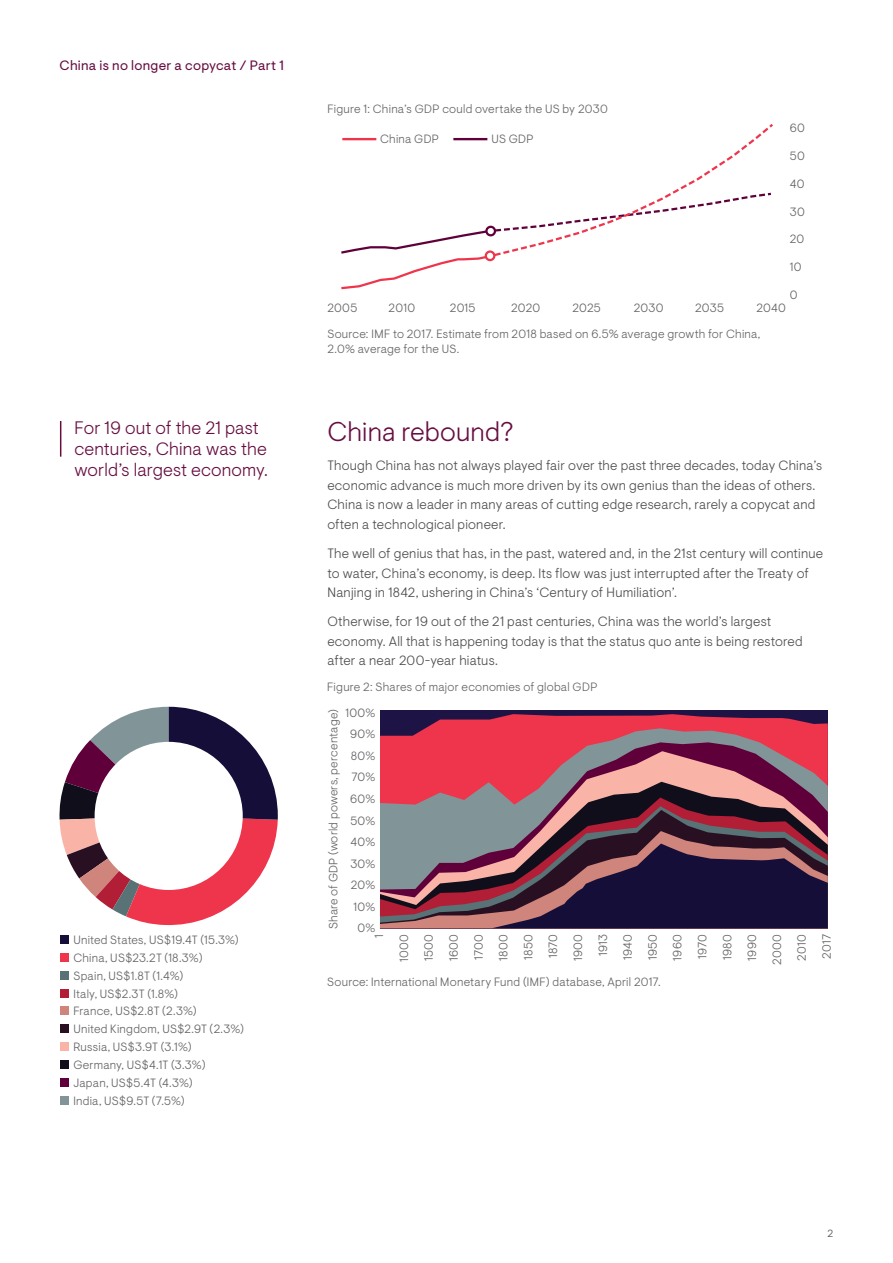
<style>
.page{position:relative;width:893px;height:1263px;background:#fff}
.page>*{position:absolute;margin:0;border:0;box-sizing:border-box;transform-origin:0 0}
.Sub_Headline_18pt{font:300 27px "Ninety One Visuelt Display";letter-spacing:.01em;color:#660e41}
.PULL_OUT_QUOTE_RED{font:300 18px/21px "Ninety One Visuelt";letter-spacing:.01em;color:#660e41}
.MAIN_-_TEXT{font:300 13.5px/19.5px "Ninety One Visuelt";letter-spacing:.015em;color:#4b4c4d}
.t1{font:13.5px "Ninety One Visuelt";letter-spacing:.015em;color:#660e41}
.CAPTION_SOURCE_-_TEX{font:300 12px/24.9px "Ninety One Visuelt";letter-spacing:.02em;color:#636366}
.t2{font:300 10.5px "Ninety One Visuelt";color:#4b4c4d}
</style>
<div class="page">
<svg style="left:341px;top:124px;width:432px;height:166px"></svg>
<div style="left:486px;top:227px;width:9px;height:8px;background:#fff;border-radius:50%"></div>
<div style="left:485px;top:226px;width:11px;height:10px;border:2px solid #60003a;border-radius:50%"></div>
<div style="left:486px;top:252px;width:8px;height:8px;background:#fff;border-radius:50%"></div>
<div style="left:485px;top:250px;width:10px;height:11px;border:2px solid #ee354b;border-radius:50%"></div>
<hr style="left:342px;top:138px;width:34px;height:2px;background:#ee354b">
<hr style="left:453px;top:138px;width:34px;height:2px;background:#60003a">
<svg style="left:380px;top:714px;width:448px;height:14px;background:#aa2948"></svg>
<svg style="left:380px;top:728px;width:448px;height:14px;background:#cc475b"></svg>
<svg style="left:380px;top:742px;width:448px;height:9px;background:#bc4058"></svg>
<svg style="left:380px;top:751px;width:448px;height:31px;background:#c45265"></svg>
<svg style="left:380px;top:782px;width:448px;height:15px;background:#b9656f"></svg>
<svg style="left:380px;top:797px;width:448px;height:9px;background:#7b5762"></svg>
<svg style="left:380px;top:806px;width:448px;height:4px;background:#64545f"></svg>
<svg style="left:380px;top:810px;width:448px;height:21px;background:#70525e"></svg>
<svg style="left:380px;top:831px;width:448px;height:97px;background:#543a50"></svg>
<div style="left:60px;top:971px;width:9px;height:8px;background:#587276"></div>
<div style="left:60px;top:989px;width:9px;height:8px;background:#b11e36"></div>
<div style="left:60px;top:935px;width:9px;height:9px;background:#150e39"></div>
<div style="left:60px;top:953px;width:9px;height:9px;background:#ee354b"></div>
<div style="left:60px;top:1007px;width:9px;height:8px;background:#cf857b"></div>
<div style="left:60px;top:1024px;width:9px;height:9px;background:#290f22"></div>
<div style="left:60px;top:1042px;width:9px;height:9px;background:#f9b4a7"></div>
<div style="left:60px;top:1060px;width:9px;height:9px;background:#110e1c"></div>
<div style="left:60px;top:1078px;width:9px;height:8px;background:#60003a"></div>
<div style="left:60px;top:1096px;width:9px;height:8px;background:#819598"></div>
<svg style="left:60px;top:707px;width:218px;height:219px"></svg>
<div style="left:95px;top:742px;width:148px;height:148px;background:#fff;border-radius:50%"></div>
<hr style="left:60px;top:421px;width:1px;height:36px;background:#660e41">
<p class="t1" style="left:60px;top:57px;width:226px">China is no longer a copycat / Part 1</p>
<p class="PULL_OUT_QUOTE_RED" style="left:74px;top:418px;width:195px">For 19 out of the 21 past centuries, China was the world’s largest economy.</p>
<p class="CAPTION_SOURCE_-_TEX" style="left:73px;top:931px;width:167px;line-height:17.9px">United States, US$19.4T (15.3%)<br>China, US$23.2T (18.3%)</p>
<p class="CAPTION_SOURCE_-_TEX" style="left:73px;top:967px;width:112px;line-height:17.9px">Spain, US$1.8T (1.4%)<br>Italy, US$2.3T (1.8%)</p>
<p class="CAPTION_SOURCE_-_TEX" style="left:73px;top:1002px;width:172px;line-height:17.9px">France, US$2.8T (2.3%)<br>United Kingdom, US$2.9T (2.3%)<br>Russia, US$3.9T (3.1%)<br>Germany, US$4.1T (3.3%)<br>Japan, US$5.4T (4.3%)<br>India, US$9.5T (7.5%)</p>
<p class="CAPTION_SOURCE_-_TEX" style="left:327px;top:97px;width:282px">Figure 1: China’s GDP could overtake the US by 2030</p>
<p class="CAPTION_SOURCE_-_TEX" style="left:380px;top:126px;width:60px">China GDP</p>
<p class="CAPTION_SOURCE_-_TEX" style="left:491px;top:126px;width:44px">US GDP</p>
<p class="CAPTION_SOURCE_-_TEX" style="left:790px;top:116px;width:17px">60</p>
<p class="CAPTION_SOURCE_-_TEX" style="left:790px;top:144px;width:16px">50</p>
<p class="CAPTION_SOURCE_-_TEX" style="left:790px;top:171px;width:16px">40</p>
<p class="CAPTION_SOURCE_-_TEX" style="left:790px;top:199px;width:17px">30</p>
<p class="CAPTION_SOURCE_-_TEX" style="left:790px;top:227px;width:16px">20</p>
<p class="CAPTION_SOURCE_-_TEX" style="left:790px;top:255px;width:13px">10</p>
<p class="CAPTION_SOURCE_-_TEX" style="left:790px;top:282px;width:9px">0</p>
<p class="CAPTION_SOURCE_-_TEX" style="left:327px;top:295px;width:31px">2005</p>
<p class="CAPTION_SOURCE_-_TEX" style="left:389px;top:295px;width:28px">2010</p>
<p class="CAPTION_SOURCE_-_TEX" style="left:450px;top:295px;width:27px">2015</p>
<p class="CAPTION_SOURCE_-_TEX" style="left:511px;top:295px;width:31px">2020</p>
<p class="CAPTION_SOURCE_-_TEX" style="left:572px;top:295px;width:30px">2025</p>
<p class="CAPTION_SOURCE_-_TEX" style="left:634px;top:295px;width:31px">2030</p>
<p class="CAPTION_SOURCE_-_TEX" style="left:695px;top:295px;width:31px">2035</p>
<p class="CAPTION_SOURCE_-_TEX" style="left:756px;top:295px;width:31px">2040</p>
<p class="CAPTION_SOURCE_-_TEX" style="left:327px;top:327px;width:435px;line-height:15px">Source: IMF to 2017. Estimate from 2018 based on 6.5% average growth for China,<br>2.0% average for the US.</p>
<p class="Sub_Headline_18pt" style="left:327px;top:416px;width:188px">China rebound?</p>
<p class="MAIN_-_TEXT" style="left:327px;top:456px;width:496px">Though China has not always played fair over the past three decades, today China’s economic advance is much more driven by its own genius than the ideas of others.<br>China is now a leader in many areas of cutting edge research, rarely a copycat and often a technological pioneer.</p>
<p class="MAIN_-_TEXT" style="left:327px;top:544px;width:497px">The well of genius that has, in the past, watered and, in the 21st century will continue to water, China’s economy, is deep. Its flow was just interrupted after the Treaty of<br>Nanjing in 1842, ushering in China’s ‘Century of Humiliation’.</p>
<p class="MAIN_-_TEXT" style="left:327px;top:612px;width:477px">Otherwise, for 19 out of the 21 past centuries, China was the world’s largest economy. All that is happening today is that the status quo ante is being restored after a near 200-year hiatus.</p>
<p class="CAPTION_SOURCE_-_TEX" style="left:327px;top:674px;width:272px">Figure 2: Shares of major economies of global GDP</p>
<p class="CAPTION_SOURCE_-_TEX" style="left:321px;top:929px;width:222px;rotate:-90deg">Share of GDP (world powers, percentage)</p>
<p class="CAPTION_SOURCE_-_TEX" style="left:345px;top:700px;width:31px">100%</p>
<p class="CAPTION_SOURCE_-_TEX" style="left:350px;top:722px;width:27px">90%</p>
<p class="CAPTION_SOURCE_-_TEX" style="left:351px;top:743px;width:26px">80%</p>
<p class="CAPTION_SOURCE_-_TEX" style="left:351px;top:765px;width:25px">70%</p>
<p class="CAPTION_SOURCE_-_TEX" style="left:350px;top:786px;width:27px">60%</p>
<p class="CAPTION_SOURCE_-_TEX" style="left:350px;top:808px;width:27px">50%</p>
<p class="CAPTION_SOURCE_-_TEX" style="left:351px;top:829px;width:26px">40%</p>
<p class="CAPTION_SOURCE_-_TEX" style="left:350px;top:851px;width:27px">30%</p>
<p class="CAPTION_SOURCE_-_TEX" style="left:351px;top:874px;width:26px;line-height:21.5px">20%<br>10%</p>
<p class="CAPTION_SOURCE_-_TEX" style="left:358px;top:915px;width:19px">0%</p>
<p class="CAPTION_SOURCE_-_TEX" style="left:367px;top:965px;width:32px;text-align:right;rotate:-90deg">1<br>1000<br>1500<br>1600<br>1700<br>1800<br>1850<br>1870<br>1900<br>1913<br>1940<br>1950<br>1960<br>1970<br>1980<br>1990<br>2000<br>2010<br>2017</p>
<p class="CAPTION_SOURCE_-_TEX" style="left:390px;top:965px;width:42px">Ancient</p>
<p class="CAPTION_SOURCE_-_TEX" style="left:450px;top:965px;width:33px">China</p>
<p class="CAPTION_SOURCE_-_TEX" style="left:501px;top:965px;width:27px">India</p>
<p class="CAPTION_SOURCE_-_TEX" style="left:547px;top:965px;width:34px">Japan</p>
<p class="CAPTION_SOURCE_-_TEX" style="left:600px;top:965px;width:35px">Russia</p>
<p class="CAPTION_SOURCE_-_TEX" style="left:327px;top:969px;width:335px">Source: International Monetary Fund (IMF) database, April 2017.</p>
<p class="t2" style="left:828px;top:1227px;width:7px">2</p>
</div>
